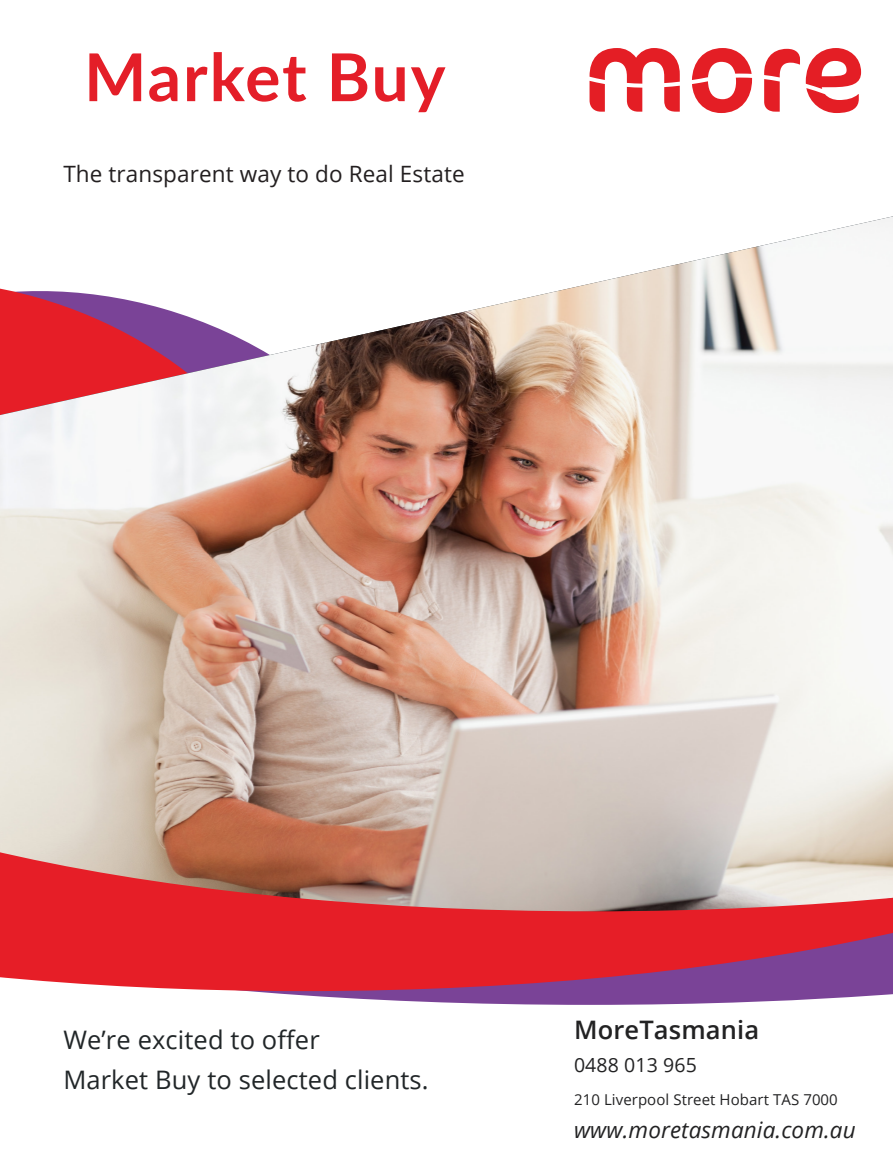
<style>
.page{position:relative;width:893px;height:1157px;background:#fff}
.page>*{position:absolute;margin:0;border:0;box-sizing:border-box;transform-origin:0 0}
.t1{font:700 66px "Lato";letter-spacing:.025em;color:#e41e28}
.t2{font:25.5px "Open Sans";letter-spacing:.005em;color:#212628}
.t3{font:600 25.5px "Open Sans";letter-spacing:.005em;color:#222223}
.t4{font:22.5px "Open Sans";letter-spacing:.005em;color:#231f20}
.t5{font:italic 22.5px "Open Sans";letter-spacing:.005em;color:#222223}
.t6{font:19.5px "Open Sans";letter-spacing:.005em;color:#222223}
.t7{font:15px "Open Sans";letter-spacing:.005em;color:#222223}
</style>
<div class="page">
<svg style="left:589px;top:48px;width:91px;height:64px"></svg>
<svg style="left:692px;top:48px;width:60px;height:65px"></svg>
<svg style="left:764px;top:49px;width:36px;height:63px"></svg>
<svg style="left:806px;top:48px;width:55px;height:65px"></svg>
<img style="left:0;top:216px;width:893px;height:633px">
<svg style="left:247px;top:991px;width:646px;height:13px;fill:#7a4397"></svg>
<svg style="left:0;top:849px;width:893px;height:142px;background:#cf525a"></svg>
<p class="t1" style="left:84px;top:29px;width:363px">Market Buy</p>
<p class="t4" style="left:63px;top:158px;width:403px">The transparent way to do Real Estate</p>
<p class="t2" style="left:63px;top:1022px;width:258px">We’re excited to offer</p>
<p class="t2" style="left:63px;top:1062px;width:367px">Market Buy to selected clients.</p>
<p class="t3" style="left:574px;top:1012px;width:187px">MoreTasmania</p>
<p class="t6" style="left:574px;top:1051px;width:124px">0488 013 965</p>
<p class="t7" style="left:574px;top:1089px;width:265px">210 Liverpool Street Hobart TAS 7000</p>
<p class="t5" style="left:574px;top:1114px;width:283px">www.moretasmania.com.au</p>
</div>
